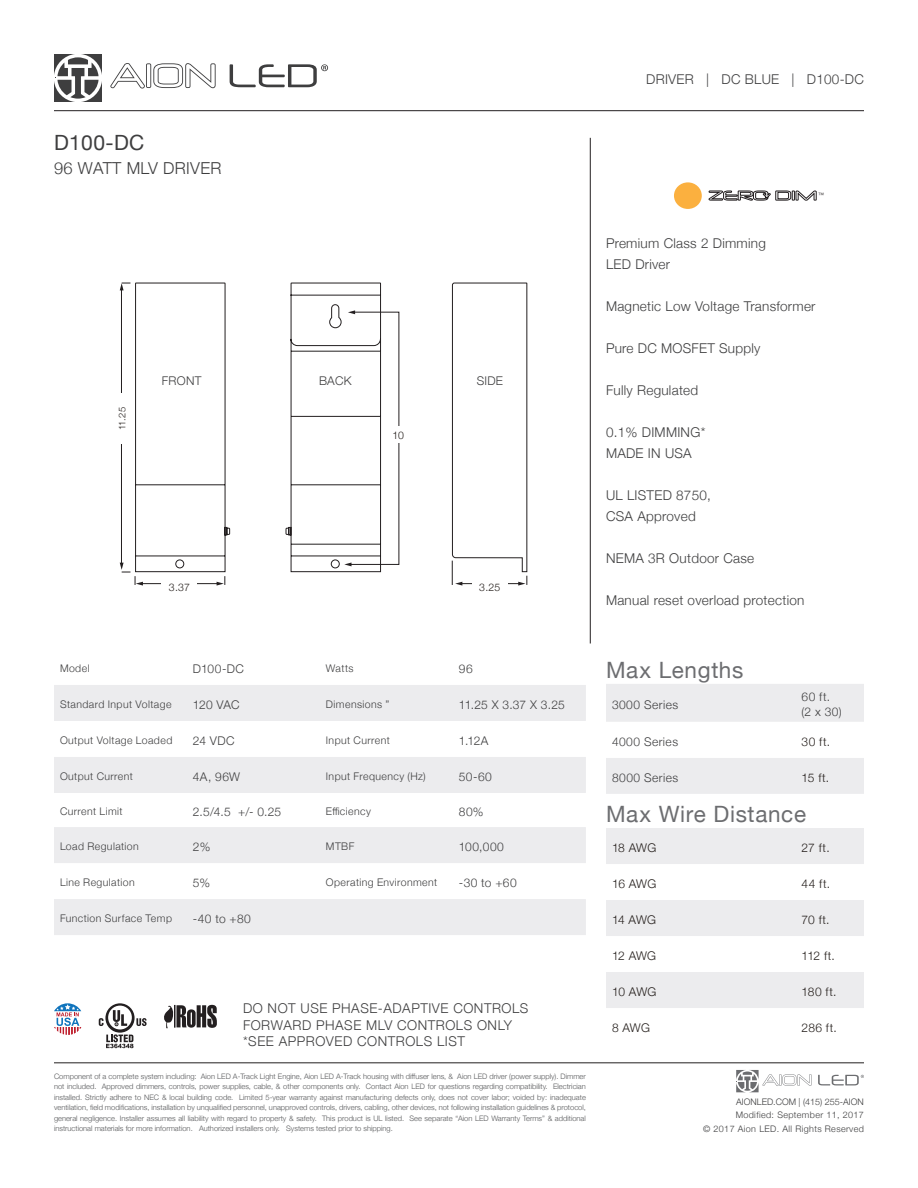
<style>
.page{position:relative;width:918px;height:1188px;background:#fff}
.page>*{position:absolute;margin:0;border:0;box-sizing:border-box;transform-origin:0 0}
.t1{font:22.5px "Helvetica Neue";letter-spacing:.03em;color:#6c6d70}
.Header_Copy{font:21px "Helvetica Neue";letter-spacing:.02em;color:#3e3e3f}
.Header_Copy-2{font:300 16.5px "Helvetica Neue";letter-spacing:.02em;color:#3e3e3f}
.Header_Copy-3{font:300 13.5px "Helvetica Neue";letter-spacing:.02em;color:#3e3e3f}
.Header_Copy-4{font:300 13.5px/16.5px "Helvetica Neue";letter-spacing:.04em;color:#3e3e3f}
.Header_Copy-5{font:300 12px "Helvetica Neue";letter-spacing:.035em;color:#3e3e3f}
.Header_Copy-6{font:300 12px "Helvetica Neue";letter-spacing:.015em;color:#241e1b}
.t2{font:300 10.5px "Helvetica Neue";letter-spacing:.04em;color:#3e3e3f}
.Header_Copy-7{font:300 10.5px "Helvetica Neue";color:#241e1b}
.Header_Copy-8{font:300 9.3px "Helvetica Neue";color:#241e1b}
.t3{font:300 9px/13.5px "Helvetica Neue";letter-spacing:.04em;color:#3e3e3f;text-align:right}
.t4{font:300 7.5px/10.5px "Helvetica Neue";color:#57585a;text-align:justify}
.t5{font:300 6px "Helvetica Neue";color:#231f20}
</style>
<div class="page">
<hr style="left:54px;top:1063px;width:810px;height:1px;background:#231f20">
<hr style="left:54px;top:110px;width:810px;height:1px;background:#231f20">
<svg style="left:54px;top:54px;width:48px;height:48px"></svg>
<svg style="left:110px;top:63px;width:106px;height:26px"></svg>
<svg style="left:230px;top:64px;width:98px;height:23px"></svg>
<svg style="left:736px;top:1070px;width:76px;height:22px"></svg>
<svg style="left:818px;top:1075px;width:46px;height:10px"></svg>
<svg style="left:54px;top:685px;width:532px;height:250px;fill:#ececee"></svg>
<svg style="left:606px;top:684px;width:258px;height:110px"></svg>
<div style="left:606px;top:828px;width:258px;height:36px;background:#ececee"></div>
<svg style="left:606px;top:900px;width:258px;height:108px;fill:#ececee"></svg>
<svg style="left:121px;top:282px;width:407px;height:304px"></svg>
<svg style="left:136px;top:582px;width:7px;height:4px"></svg>
<hr style="left:121px;top:289px;width:1px;height:275px;background:#231f20">
<svg style="left:120px;top:563px;width:4px;height:7px"></svg>
<svg style="left:120px;top:283px;width:4px;height:7px"></svg>
<svg style="left:217px;top:576px;width:8px;height:10px"></svg>
<svg style="left:349px;top:311px;width:179px;height:275px"></svg>
<svg style="left:348px;top:310px;width:7px;height:4px"></svg>
<svg style="left:344px;top:563px;width:8px;height:3px"></svg>
<div style="left:113px;top:393px;width:17px;height:51px;background:#fff"></div>
<div style="left:387px;top:426px;width:23px;height:17px;background:#fff"></div>
<div style="left:162px;top:577px;width:35px;height:17px;background:#fff"></div>
<div style="left:472px;top:577px;width:36px;height:17px;background:#fff"></div>
<svg style="left:54px;top:1003px;width:27px;height:32px"></svg>
<svg style="left:136px;top:1018px;width:11px;height:8px"></svg>
<svg style="left:105px;top:1003px;width:30px;height:30px"></svg>
<svg style="left:108px;top:1006px;width:24px;height:23px"></svg>
<svg style="left:113px;top:1010px;width:14px;height:16px"></svg>
<svg style="left:99px;top:1018px;width:5px;height:8px"></svg>
<svg style="left:106px;top:1034px;width:28px;height:14px"></svg>
<svg style="left:164px;top:1005px;width:53px;height:23px"></svg>
<hr style="left:174px;top:1005px;width:2px;height:23px;background:#231f20">
<hr style="left:590px;top:138px;width:1px;height:505px;background:#231f20">
<svg style="left:708px;top:190px;width:109px;height:11px"></svg>
<div style="left:674px;top:182px;width:28px;height:27px;background:#fbb03f;border-radius:50%"></div>
<p class="Header_Copy" style="left:54px;top:127px;width:92px">D100-DC</p>
<p class="Header_Copy-2" style="left:54px;top:155px;width:169px">96 WATT MLV DRIVER</p>
<p class="Header_Copy-8" style="left:115px;top:430px;width:25px;rotate:-90deg">11.25</p>
<p class="Header_Copy-5" style="left:162px;top:371px;width:41px">FRONT</p>
<p class="Header_Copy-5" style="left:319px;top:371px;width:34px">BACK</p>
<p class="Header_Copy-5" style="left:477px;top:371px;width:28px">SIDE</p>
<p class="Header_Copy-7" style="left:392px;top:427px;width:13px">10</p>
<p class="Header_Copy-7" style="left:169px;top:578px;width:23px">3.37</p>
<p class="Header_Copy-7" style="left:479px;top:578px;width:23px">3.25</p>
<p class="Header_Copy-3" style="left:646px;top:68px;width:219px">DRIVER | DC BLUE | D100-DC</p>
<p class="t5" style="left:818px;top:190px;width:7px">™</p>
<p class="Header_Copy-3" style="left:606px;top:232px;width:161px">Premium Class 2 Dimming</p>
<p class="Header_Copy-3" style="left:606px;top:253px;width:66px">LED Driver</p>
<p class="Header_Copy-3" style="left:606px;top:295px;width:211px">Magnetic Low Voltage Transformer</p>
<p class="Header_Copy-3" style="left:606px;top:337px;width:156px">Pure DC MOSFET Supply</p>
<p class="Header_Copy-3" style="left:606px;top:379px;width:94px">Fully Regulated</p>
<p class="Header_Copy-3" style="left:606px;top:421px;width:101px">0.1% DIMMING*</p>
<p class="Header_Copy-3" style="left:606px;top:442px;width:87px">MADE IN USA</p>
<p class="Header_Copy-3" style="left:606px;top:484px;width:107px">UL LISTED 8750,</p>
<p class="Header_Copy-3" style="left:606px;top:505px;width:91px">CSA Approved</p>
<p class="Header_Copy-3" style="left:606px;top:547px;width:150px">NEMA 3R Outdoor Case</p>
<p class="Header_Copy-3" style="left:606px;top:589px;width:200px">Manual reset overload protection</p>
<p class="t2" style="left:60px;top:660px;width:31px">Model</p>
<p class="Header_Copy-5" style="left:193px;top:659px;width:52px">D100-DC</p>
<p class="t2" style="left:326px;top:660px;width:29px">Watts</p>
<p class="Header_Copy-5" style="left:459px;top:659px;width:15px">96</p>
<p class="t2" style="left:60px;top:696px;width:113px">Standard Input Voltage</p>
<p class="Header_Copy-5" style="left:193px;top:695px;width:48px">120 VAC</p>
<p class="t2" style="left:326px;top:696px;width:65px">Dimensions ”</p>
<p class="Header_Copy-5" style="left:459px;top:695px;width:107px">11.25 X 3.37 X 3.25</p>
<p class="t2" style="left:60px;top:732px;width:114px">Output Voltage Loaded</p>
<p class="Header_Copy-5" style="left:193px;top:731px;width:43px">24 VDC</p>
<p class="t2" style="left:326px;top:732px;width:65px">Input Current</p>
<p class="Header_Copy-5" style="left:459px;top:731px;width:31px">1.12A</p>
<p class="t2" style="left:60px;top:768px;width:74px">Output Current</p>
<p class="Header_Copy-5" style="left:193px;top:767px;width:49px">4A, 96W</p>
<p class="t2" style="left:326px;top:768px;width:101px">Input Frequency (Hz)</p>
<p class="Header_Copy-5" style="left:459px;top:767px;width:35px">50-60</p>
<p class="t2" style="left:60px;top:803px;width:64px">Current Limit</p>
<p class="Header_Copy-5" style="left:193px;top:802px;width:90px">2.5/4.5 +/- 0.25</p>
<p class="t2" style="left:326px;top:803px;width:46px">Efficiency</p>
<p class="Header_Copy-5" style="left:459px;top:802px;width:26px">80%</p>
<p class="t2" style="left:60px;top:838px;width:80px">Load Regulation</p>
<p class="Header_Copy-5" style="left:193px;top:837px;width:19px">2%</p>
<p class="t2" style="left:326px;top:838px;width:30px">MTBF</p>
<p class="Header_Copy-5" style="left:459px;top:837px;width:46px">100,000</p>
<p class="t2" style="left:60px;top:874px;width:76px">Line Regulation</p>
<p class="Header_Copy-5" style="left:193px;top:873px;width:19px">5%</p>
<p class="t2" style="left:326px;top:874px;width:113px">Operating Environment</p>
<p class="Header_Copy-5" style="left:459px;top:873px;width:59px">-30 to +60</p>
<p class="t2" style="left:60px;top:910px;width:114px">Function Surface Temp</p>
<p class="Header_Copy-5" style="left:193px;top:909px;width:59px">-40 to +80</p>
<p class="Header_Copy-4" style="left:243px;top:999px;width:287px">DO NOT USE PHASE-ADAPTIVE CONTROLS<br>FORWARD PHASE MLV CONTROLS ONLY</p>
<p class="Header_Copy-4" style="left:243px;top:1032px;width:223px">*SEE APPROVED CONTROLS LIST</p>
<p class="t4" style="left:54px;top:1070px;width:533px">Component of a complete system including: Aion LED A-Track Light Engine, Aion LED A-Track housing with diffuser lens, &amp; Aion LED driver (power supply). Dimmer not included. Approved dimmers, controls, power supplies, cable, &amp; other components only. Contact Aion LED for questions regarding compatibility. Electrician installed. Strictly adhere to NEC &amp; local building code. Limited 5-year warranty against manufacturing defects only, does not cover labor; voided by: inadequate ventilation, field modifications, installation by unqualified personnel, unapproved controls, drivers, cabling, other devices, not following installation guidelines &amp; protocol, general negligence. Installer assumes all liability with regard to property &amp; safety. This product is UL listed. See separate “Aion LED Warranty Terms” &amp; additional instructional materials for more information. Authorized installers only. Systems tested prior to shipping.</p>
<p class="t1" style="left:606px;top:654px;width:139px">Max Lengths</p>
<p class="Header_Copy-5" style="left:612px;top:695px;width:68px">3000 Series</p>
<p class="Header_Copy-5" style="left:802px;top:688px;width:30px">60 ft.</p>
<p class="Header_Copy-5" style="left:802px;top:702px;width:42px">(2 x 30)</p>
<p class="Header_Copy-5" style="left:612px;top:732px;width:68px">4000 Series</p>
<p class="Header_Copy-6" style="left:802px;top:732px;width:30px">30 ft.</p>
<p class="Header_Copy-5" style="left:612px;top:768px;width:68px">8000 Series</p>
<p class="Header_Copy-6" style="left:802px;top:768px;width:29px">15 ft.</p>
<p class="t1" style="left:606px;top:798px;width:202px">Max Wire Distance</p>
<p class="Header_Copy-6" style="left:612px;top:838px;width:46px">18 AWG</p>
<p class="Header_Copy-6" style="left:802px;top:838px;width:30px">27 ft.</p>
<p class="Header_Copy-6" style="left:612px;top:874px;width:46px">16 AWG</p>
<p class="Header_Copy-6" style="left:802px;top:874px;width:30px">44 ft.</p>
<p class="Header_Copy-6" style="left:612px;top:910px;width:46px">14 AWG</p>
<p class="Header_Copy-6" style="left:802px;top:910px;width:30px">70 ft.</p>
<p class="Header_Copy-6" style="left:612px;top:946px;width:46px">12 AWG</p>
<p class="Header_Copy-6" style="left:802px;top:946px;width:35px">112 ft.</p>
<p class="Header_Copy-6" style="left:612px;top:982px;width:46px">10 AWG</p>
<p class="Header_Copy-6" style="left:802px;top:982px;width:36px">180 ft.</p>
<p class="Header_Copy-6" style="left:612px;top:1018px;width:39px">8 AWG</p>
<p class="Header_Copy-6" style="left:802px;top:1018px;width:37px">286 ft.</p>
<p class="t3" style="left:703px;top:1094px;width:162px">AIONLED.COM | (415) 255-AION<br>Modified: September 11, 2017<br>© 2017 Aion LED. All Rights Reserved</p>
</div>
